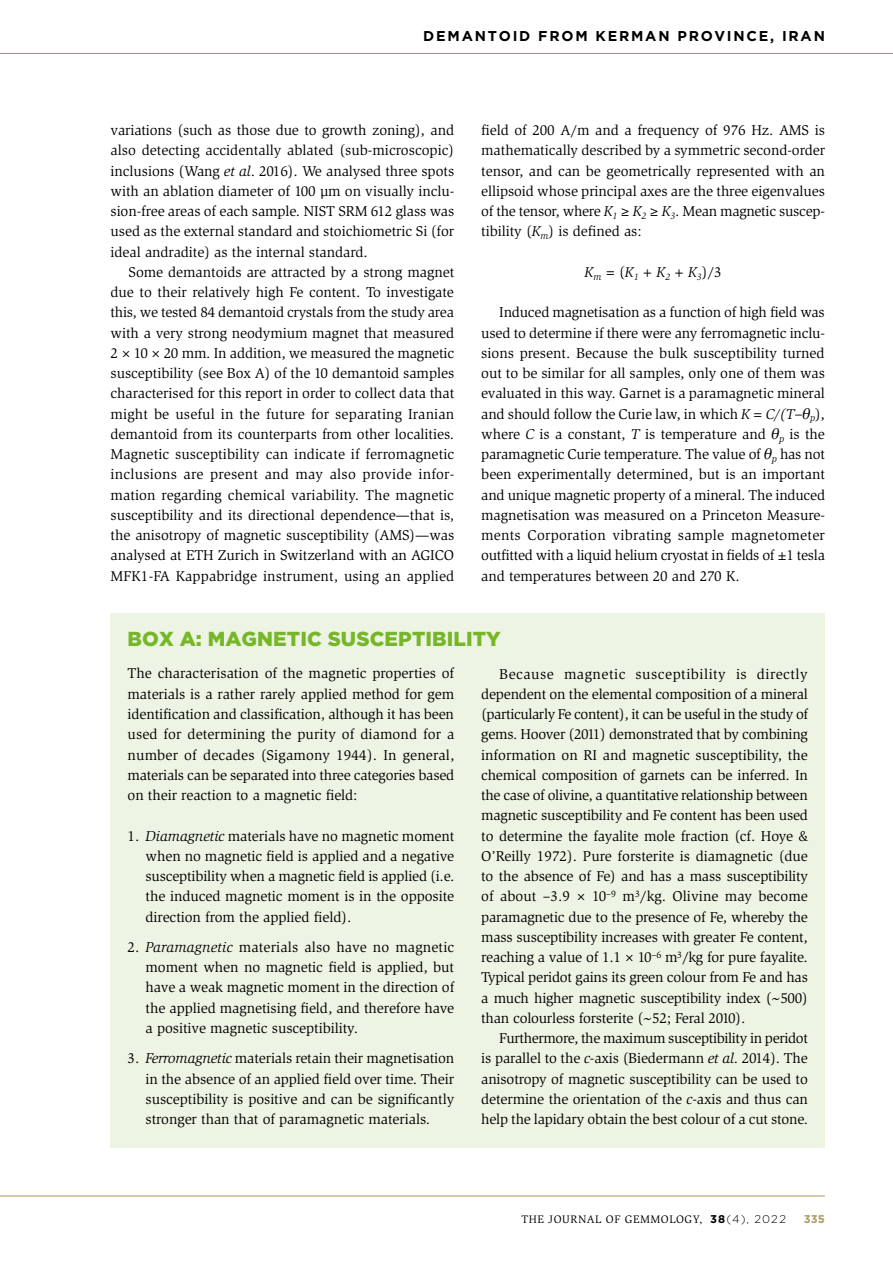
<style>
.page{position:relative;width:893px;height:1263px;background:#fff}
.page>*{position:absolute;margin:0;border:0;box-sizing:border-box;transform-origin:0 0}
.t1{font:900 20.25px "Gotham";letter-spacing:.005em;color:#76b72a}
.t2{font:14.7px/20.2px "Slimbach";letter-spacing:-.005em;color:#000;text-align:justify}
.t3{font:italic 14.7px "Slimbach";color:#000}
.t4{font:700 14.25px "Gotham";letter-spacing:.125em;color:#000}
.t5{font:11.25px "Slimbach";letter-spacing:.05em;color:#000}
.t6{font:700 11.25px "Gotham";color:#ae9a63}
.s1{font-style:italic}
.s2{font-family:"Georgia"}
.s3{font-family:"Georgia";font-style:normal}
.s4{font-style:normal}
.s5{font-family:"Georgia";font-style:italic}
.s6{font-family:"Gotham";font-weight:700}
.s7{font-family:"Gotham";font-weight:300}
</style>
<div class="page">
<hr style="left:0;top:53px;width:893px;height:1px;background:#ae9a63">
<hr style="left:0;top:1195px;width:825px;height:1px;background:#ae9a63">
<div style="left:111px;top:613px;width:714px;height:535px;background:#edf4e3"></div>
<p class="t4" style="left:423px;top:29px;width:403px">DEMANTOID FROM KERMAN PROVINCE, IRAN</p>
<p class="t2" style="left:111px;top:121px;width:345px">variations (such as those due to growth zoning), and also detecting accidentally ablated (sub-microscopic) inclusions (Wang <span class="s1">et al</span>. 2016). We analysed three spots with an ablation diameter of 100 µm on visually inclu&shy;sion-free areas of each sample. NIST SRM 612 glass was used as the external standard and stoichiometric Si (for ideal andradite) as the internal standard.</p>
<p class="t2" style="left:111px;top:263px;width:345px;text-indent:18px">Some demantoids are attracted by a strong magnet due to their relatively high Fe content. To investigate this, we tested 84 demantoid crystals from the study area with a very strong neodymium magnet that measured 2 <span class="s2">×</span> 10 <span class="s2">×</span> 20 mm. In addition, we measured the magnetic susceptibility (see Box A) of the 10 demantoid samples characterised for this report in order to collect data that might be useful in the future for separating Iranian demantoid from its counterparts from other localities.<br>Magnetic susceptibility can indicate if ferromagnetic inclusions are present and may also provide infor&shy;mation regarding chemical variability. The magnetic susceptibility and its directional dependence—that is, the anisotropy of magnetic susceptibility (AMS)—was analysed at ETH Zurich in Switzerland with an AGICO MFK1-FA Kappabridge instrument, using an applied</p>
<p class="t2" style="left:481px;top:121px;width:345px">field of 200 A/m and a frequency of 976 Hz. AMS is mathematically described by a symmetric second-order tensor, and can be geometrically represented with an ellipsoid whose principal axes are the three eigenvalues of the tensor, where <span class="s1">K</span><sub>1</sub> <span class="s2">≥</span> <span class="s1">K</span><sub>2</sub> <span class="s2">≥</span> <span class="s1">K</span><sub>3</sub>. Mean magnetic suscep&shy;tibility (<span class="s1">K</span><sub>m</sub>) is defined as:</p>
<p class="t3" style="left:584px;top:266px;width:139px">K<sub>m</sub> <span class="s3">=</span> <span class="s4">(</span>K<sub>1</sub> <span class="s3">+</span> K<sub>2</sub> <span class="s3">+</span> K<sub>3</sub><span class="s4">)/3</span></p>
<p class="t2" style="left:481px;top:303px;width:345px;text-indent:18px">Induced magnetisation as a function of high field was used to determine if there were any ferromagnetic inclu&shy;sions present. Because the bulk susceptibility turned out to be similar for all samples, only one of them was evaluated in this way. Garnet is a paramagnetic mineral and should follow the Curie law, in which <span class="s1">K</span> <span class="s2">=</span> <span class="s1">C/(T–</span><span class="s5">θ</span><sub>p</sub>), where <span class="s1">C</span> is a constant, <span class="s1">T</span> is temperature and <span class="s5">θ</span><sub>p</sub> is the paramagnetic Curie temperature. The value of <span class="s5">θ</span><sub>p</sub> has not been experimentally determined, but is an important and unique magnetic property of a mineral. The induced magnetisation was measured on a Princeton Measure&shy;ments Corporation vibrating sample magnetometer outfitted with a liquid helium cryostat in fields of <span class="s2">±</span>1 tesla and temperatures between 20 and 270 K.</p>
<h1 class="t1" style="left:128px;top:629px;width:375px">BOX A: MAGNETIC SUSCEPTIBILITY</h1>
<p class="t2" style="left:128px;top:665px;width:328px">The characterisation of the magnetic properties of materials is a rather rarely applied method for gem identification and classification, although it has been used for determining the purity of diamond for a number of decades (Sigamony 1944). In general, materials can be separated into three categories based on their reaction to a magnetic field:</p>
<p class="t2" style="left:146px;top:827px;width:310px;text-indent:-18px">1. <span class="s1">Diamagnetic</span> materials have no magnetic moment when no magnetic field is applied and a negative susceptibility when a magnetic field is applied (i.e. the induced magnetic moment is in the opposite direction from the applied field).</p>
<p class="t2" style="left:146px;top:938px;width:310px;text-indent:-18px">2. <span class="s1">Paramagnetic</span> materials also have no magnetic moment when no magnetic field is applied, but have a weak magnetic moment in the direction of the applied magnetising field, and therefore have a positive magnetic susceptibility.</p>
<p class="t2" style="left:146px;top:1049px;width:310px;text-indent:-18px">3. <span class="s1">Ferromagnetic</span> materials retain their magnetisation in the absence of an applied field over time. Their susceptibility is positive and can be significantly stronger than that of paramagnetic materials.</p>
<p class="t2" style="left:481px;top:665px;width:328px;text-indent:18px">Because magnetic susceptibility is directly dependent on the elemental composition of a mineral (particularly Fe content), it can be useful in the study of gems. Hoover (2011) demonstrated that by combining information on RI and magnetic susceptibility, the chemical composition of garnets can be inferred. In the case of olivine, a quantitative relationship between magnetic susceptibility and Fe content has been used to determine the fayalite mole fraction (cf. Hoye &amp; O’Reilly 1972). Pure forsterite is diamagnetic (due to the absence of Fe) and has a mass susceptibility of about –3.9 <span class="s2">×</span> 10<sup>–9</sup> m<sup>3</sup>/kg. Olivine may become paramagnetic due to the presence of Fe, whereby the mass susceptibility increases with greater Fe content, reaching a value of 1.1 <span class="s2">×</span> 10<sup>–6</sup> m<sup>3</sup>/kg for pure fayalite.<br>Typical peridot gains its green colour from Fe and has a much higher magnetic susceptibility index (<span class="s2">~</span>500) than colourless forsterite (<span class="s2">~</span>52; Feral 2010).</p>
<p class="t2" style="left:481px;top:1029px;width:328px;text-indent:18px">Furthermore, the maximum susceptibility in peridot is parallel to the <span class="s1">c</span>-axis (Biedermann <span class="s1">et al</span>. 2014). The anisotropy of magnetic susceptibility can be used to determine the orientation of the <span class="s1">c</span>-axis and thus can help the lapidary obtain the best colour of a cut stone.</p>
<p class="t5" style="left:521px;top:1215px;width:266px">THE JOURNAL OF GEMMOLOGY, <span class="s6">38</span><span class="s7">(4), 2022</span></p>
<p class="t6" style="left:804px;top:1214px;width:23px">335</p>
</div>
